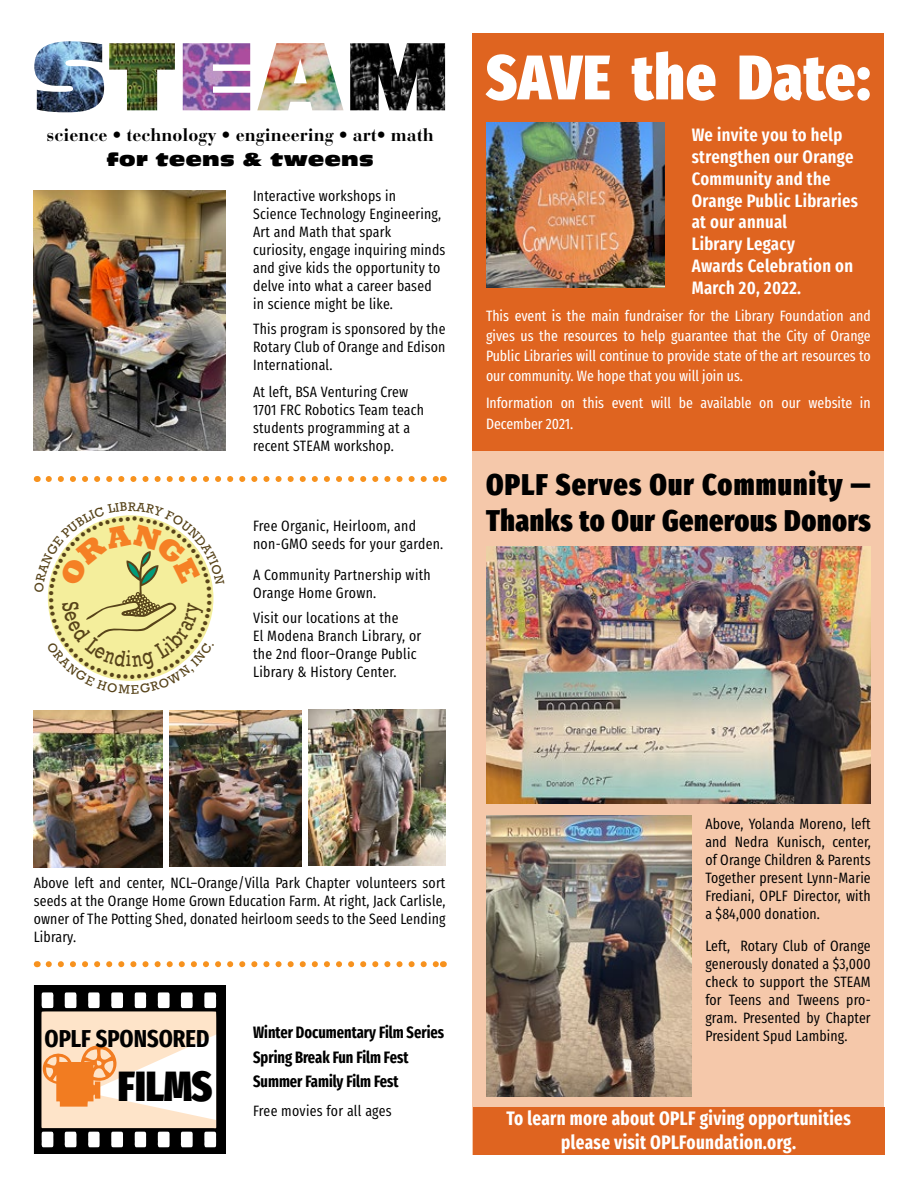
<style>
.page{position:relative;width:918px;height:1188px;background:#fff}
.page>*{position:absolute;margin:0;border:0;box-sizing:border-box;transform-origin:0 0}
.t1{font:800 63px "Fira Sans Compressed";letter-spacing:.015em;color:#fff}
.t2{font:800 42.15px "Fira Sans Compressed";letter-spacing:-.005em;color:#000}
.t3{font:31.05px "Antique Olive Nord";color:#000;scale:.89 1}
.t4{font:800 30px/36px "Fira Sans Compressed";letter-spacing:.02em;color:#000}
.t5{font:700 24.45px "Fira Sans Compressed";color:#000}
.t6{font:700 21.6px "Bauer Bodoni";color:#000;scale:.89 1}
.t7{font:700 19.5px/23.4px "Fira Sans Compressed";letter-spacing:.02em;color:#fff;text-align:center;scale:.95 1}
.t8{font:600 18px/21.8px "Fira Sans Compressed";letter-spacing:.02em;color:#fff}
.t9{font:700 18px "Bauer Bodoni";color:#000}
.t10{font:18px "Antique Olive Nord";color:#000}
.t11{font:700 16.5px/24.5px "Fira Sans Compressed";color:#000;scale:.95 1}
.t12{font:15px/18px "Fira Sans Compressed";letter-spacing:.015em;color:#000}
.t13{font:15px/20.2px "Fira Sans Compressed";color:#fff;text-align:justify}
.s1{font-size:19.2px}
</style>
<div class="page">
<div style="left:472px;top:450px;width:412px;height:705px;background:#f5c8aa"></div>
<div style="left:472px;top:34px;width:412px;height:417px;background:#df6420"></div>
<svg style="left:49px;top:476px;width:388px;height:6px"></svg>
<svg style="left:49px;top:961px;width:388px;height:6px"></svg>
<svg style="left:34px;top:985px;width:192px;height:169px"></svg>
<img style="left:257px;top:43px;width:87px;height:67px">
<img style="left:350px;top:43px;width:95px;height:67px">
<img style="left:34px;top:41px;width:70px;height:71px">
<img style="left:109px;top:43px;width:66px;height:67px">
<img style="left:183px;top:43px;width:67px;height:67px">
<img style="left:486px;top:122px;width:179px;height:165px">
<img style="left:33px;top:191px;width:193px;height:259px">
<img style="left:34px;top:710px;width:129px;height:157px">
<img style="left:170px;top:710px;width:132px;height:157px">
<img style="left:309px;top:709px;width:136px;height:156px">
<img style="left:486px;top:546px;width:385px;height:258px">
<img style="left:486px;top:815px;width:206px;height:281px">
<div style="left:473px;top:1107px;width:412px;height:48px;background:#df6420"></div>
<svg style="left:47px;top:515px;width:167px;height:166px"></svg>
<p class="t9" style="left:104px;top:124px;width:331px"><sup>•</sup> <sup>technology</sup> <sup>•</sup> • engineering • art• math</p>
<h3 class="t6" style="left:233px;top:116px;width:241px">engineering <span class="s1">•</span> art <span class="s1">•</span> math</h3>
<p class="t10" style="left:106px;top:148px;width:269px">FOR TEENS &amp; TWEENS</p>
<h3 class="t6" style="left:34px;top:116px;width:75px">science</h3>
<p class="t9" style="left:47px;top:124px;width:172px">science • technology</p>
<h3 class="t3" style="left:34px;top:142px;width:463px">FOR TEENS &amp; TWEENS</h3>
<p class="t12" style="left:253px;top:186px;width:194px">Interactive workshops in<br>Science Technology Engineering,<br>Art and Math that spark curiosity, engage inquiring minds and give kids the opportunity to delve into what a career based in science might be like.</p>
<p class="t12" style="left:253px;top:319px;width:194px;text-align:justify">This program is sponsored by the Rotary Club of Orange and Edison International.</p>
<p class="t12" style="left:253px;top:383px;width:172px">At left, BSA Venturing Crew<br>1701 FRC Robotics Team teach students programming at a recent STEAM workshop.</p>
<p class="t12" style="left:253px;top:516px;width:192px">Free Organic, Heirloom, and non-GMO seeds for your garden.</p>
<p class="t12" style="left:253px;top:566px;width:179px">A Community Partnership with<br>Orange Home Grown.</p>
<p class="t12" style="left:253px;top:608px;width:170px">Visit our locations at the<br>El Modena Branch Library, or the 2nd floor–Orange Public<br>Library &amp; History Center.</p>
<h1 class="t1" style="left:486px;top:22px;width:386px">SAVE the Date:</h1>
<p class="t8" style="left:692px;top:123px;width:168px">We invite you to help strengthen our Orange<br>Community and the<br>Orange Public Libraries at our annual<br>Library Legacy<br>Awards Celebration on<br>March 20, 2022.</p>
<p class="t13" style="left:486px;top:305px;width:386px">This event is the main fundraiser for the Library Foundation and gives us the resources to help guarantee that the City of Orange Public Libraries will continue to provide state of the art resources to our community. We hope that you will join us.</p>
<p class="t13" style="left:486px;top:393px;width:386px">Information on this event will be available on our website in<br>December 2021.</p>
<h3 class="t4" style="left:486px;top:464px;width:386px">OPLF Serves Our Community —<br>Thanks to Our Generous Donors</h3>
<p class="t12" style="left:34px;top:873px;width:413px;text-align:justify">Above left and center, NCL–Orange/Villa Park Chapter volunteers sort seeds at the Orange Home Grown Education Farm. At right, Jack Carlisle, owner of The Potting Shed, donated heirloom seeds to the Seed Lending Library.</p>
<h3 class="t5" style="left:45px;top:1018px;width:167px">OPLF SPONSORED</h3>
<h2 class="t2" style="left:118px;top:1049px;width:96px">FILMS</h2>
<p class="t11" style="left:253px;top:1019px;width:203px">Winter Documentary Film Series<br>Spring Break Fun Film Fest<br>Summer Family Film Fest</p>
<p class="t12" style="left:253px;top:1101px;width:140px">Free movies for all ages</p>
<p class="t12" style="left:705px;top:815px;width:167px;text-align:justify">Above, Yolanda Moreno, left and Nedra Kunisch, center, of Orange Children &amp; Parents Together present Lynn-Marie Frediani, OPLF Director, with a $84,000 donation.</p>
<p class="t12" style="left:705px;top:936px;width:167px;text-align:justify">Left, Rotary Club of Orange generously donated a $3,000 check to support the STEAM for Teens and Tweens pro&shy;gram. Presented by Chapter President Spud Lambing.</p>
<h3 class="t7" style="left:506px;top:1106px;width:364px">To learn more about OPLF giving opportunities please visit OPLFoundation.org.</h3>
</div>
